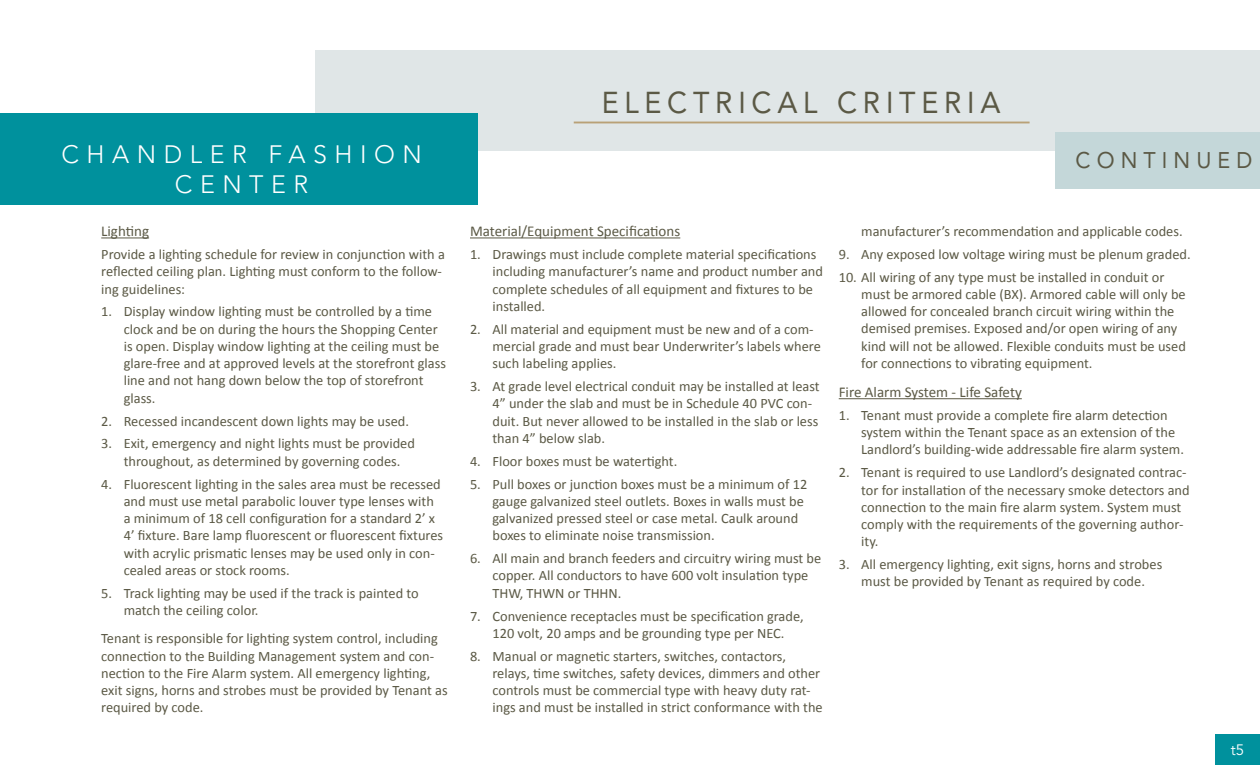
<style>
.page{position:relative;width:1260px;height:765px;background:#fff}
.page>*{position:absolute;margin:0;border:0;box-sizing:border-box;transform-origin:0 0}
.t1{font:30px "Avenir LT Std";letter-spacing:.2em;color:#5b5945;scale:.95 1}
.t2{font:300 25px/30px "Avenir LT Std";letter-spacing:.3em;color:#fff;text-align:center}
.t3{font:22.5px "Avenir LT Std";letter-spacing:.285em;color:#5b5945;scale:.95 1}
.t4{font:15px "Calibri";color:#5b5945}
.t5{font:15px "Avenir LT Std";color:#fff}
.t6{font:14.38px/17.2px "Calibri";color:#5b5945}
</style>
<div class="page">
<div style="left:1215px;top:734px;width:45px;height:31px;background:#00919d"></div>
<hr style="left:101px;top:237px;width:48px;height:1px;background:#5b5945">
<hr style="left:470px;top:237px;width:210px;height:1px;background:#5b5945">
<hr style="left:839px;top:398px;width:183px;height:1px;background:#5b5945">
<div style="left:315px;top:50px;width:945px;height:101px;background:#e0e6e7"></div>
<div style="left:1055px;top:132px;width:205px;height:57px;background:#c4d7d9"></div>
<hr style="left:574px;top:122px;width:456px;height:1px;background:#b9a177">
<div style="left:0;top:114px;width:477px;height:91px;background:#00919d"></div>
<h2 class="t2" style="left:62px;top:140px;width:362px">CHANDLER FASHION<br>CENTER</h2>
<p class="t4" style="left:101px;top:222px;width:49px">Lighting</p>
<p class="t6" style="left:101px;top:245px;width:345px">Provide a lighting schedule for review in conjunction with a reflected ceiling plan. Lighting must conform to the follow&shy;ing guidelines:</p>
<p class="t6" style="left:124px;top:302px;width:324px;text-indent:-22px">1. Display window lighting must be controlled by a time clock and be on during the hours the Shopping Center is open. Display window lighting at the ceiling must be glare-free and at approved levels at the storefront glass line and not hang down below the top of storefront glass.</p>
<p class="t6" style="left:101px;top:412px;width:309px">2. Recessed incandescent down lights may be used.</p>
<p class="t6" style="left:101px;top:434px;width:315px;text-align:center">3. Exit, emergency and night lights must be provided throughout, as determined by governing codes.</p>
<p class="t6" style="left:124px;top:475px;width:321px;text-indent:-22px">4. Fluorescent lighting in the sales area must be recessed and must use metal parabolic louver type lenses with a minimum of 18 cell configuration for a standard 2’ x 4’ fixture. Bare lamp fluorescent or fluorescent fixtures with acrylic prismatic lenses may be used only in con&shy;cealed areas or stock rooms.</p>
<p class="t6" style="left:124px;top:584px;width:297px;text-indent:-22px">5. Track lighting may be used if the track is painted to match the ceiling color.</p>
<p class="t6" style="left:101px;top:629px;width:348px">Tenant is responsible for lighting system control, including connection to the Building Management system and con&shy;nection to the Fire Alarm system. All emergency lighting, exit signs, horns and strobes must be provided by Tenant as required by code.</p>
<h1 class="t1" style="left:602px;top:85px;width:421px">ELECTRICAL CRITERIA</h1>
<h3 class="t3" style="left:1076px;top:147px;width:188px">CONTINUED</h3>
<p class="t4" style="left:470px;top:222px;width:212px">Material/Equipment Specifications</p>
<p class="t6" style="left:492px;top:245px;width:332px;text-indent:-22px">1. Drawings must include complete material specifications including manufacturer’s name and product number and complete schedules of all equipment and fixtures to be installed.</p>
<p class="t6" style="left:492px;top:320px;width:330px;text-indent:-22px">2. All material and equipment must be new and of a com&shy;mercial grade and must bear Underwriter’s labels where such labeling applies.</p>
<p class="t6" style="left:492px;top:377px;width:329px;text-indent:-22px">3. At grade level electrical conduit may be installed at least 4” under the slab and must be in Schedule 40 PVC con&shy;duit. But never allowed to be installed in the slab or less than 4” below slab.</p>
<p class="t6" style="left:470px;top:452px;width:209px">4. Floor boxes must be watertight.</p>
<p class="t6" style="left:492px;top:475px;width:316px;text-indent:-22px">5. Pull boxes or junction boxes must be a minimum of 12 gauge galvanized steel outlets. Boxes in walls must be galvanized pressed steel or case metal. Caulk around boxes to eliminate noise transmission.</p>
<p class="t6" style="left:492px;top:549px;width:330px;text-indent:-22px">6. All main and branch feeders and circuitry wiring must be copper. All conductors to have 600 volt insulation type<br>THW, THWN or THHN.</p>
<p class="t6" style="left:470px;top:607px;width:335px;text-align:center">7. Convenience receptacles must be specification grade,<br>120 volt, 20 amps and be grounding type per NEC.</p>
<p class="t6" style="left:492px;top:647px;width:332px;text-indent:-22px">8. Manual or magnetic starters, switches, contactors, relays, time switches, safety devices, dimmers and other controls must be commercial type with heavy duty rat&shy;ings and must be installed in strict conformance with the</p>
<p class="t6" style="left:861px;top:222px;width:323px">manufacturer’s recommendation and applicable codes.</p>
<p class="t6" style="left:839px;top:245px;width:353px">9. Any exposed low voltage wiring must be plenum graded.</p>
<p class="t6" style="left:861px;top:267px;width:326px;text-indent:-22px">10. All wiring of any type must be installed in conduit or must be armored cable (BX). Armored cable will only be allowed for concealed branch circuit wiring within the demised premises. Exposed and/or open wiring of any kind will not be allowed. Flexible conduits must be used for connections to vibrating equipment.</p>
<p class="t4" style="left:839px;top:383px;width:185px">Fire Alarm System - Life Safety</p>
<p class="t6" style="left:861px;top:406px;width:324px;text-indent:-22px">1. Tenant must provide a complete fire alarm detection system within the Tenant space as an extension of the<br>Landlord’s building-wide addressable fire alarm system.</p>
<p class="t6" style="left:861px;top:463px;width:330px;text-indent:-22px">2. Tenant is required to use Landlord’s designated contrac&shy;tor for installation of the necessary smoke detectors and connection to the main fire alarm system. System must comply with the requirements of the governing author&shy;ity.</p>
<p class="t6" style="left:839px;top:555px;width:325px;text-align:center">3. All emergency lighting, exit signs, horns and strobes must be provided by Tenant as required by code.</p>
<p class="t5" style="left:1231px;top:741px;width:15px">t5</p>
</div>
